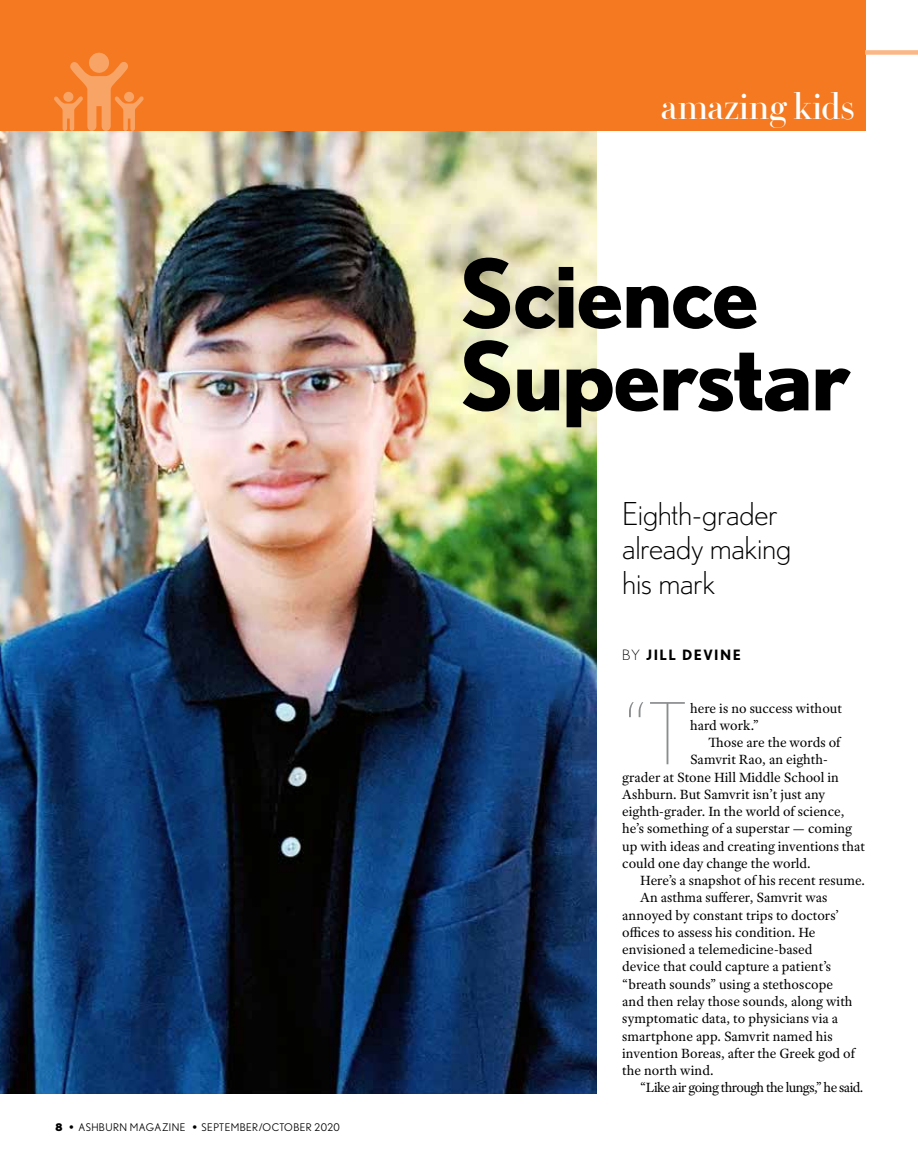
<style>
.page{position:relative;width:918px;height:1175px;background:#fff}
.page>*{position:absolute;margin:0;border:0;box-sizing:border-box;transform-origin:0 0}
.t1{font:700 94.5px/82.5px "Nobel";letter-spacing:-.02em;color:#000}
.t2{font:200 85.2px "Nobel";color:#8a8c8e}
.t3{font:36px "FB Didot M";letter-spacing:.01em;color:#fff}
.t4{font:300 31.5px/34.5px "Nobel";letter-spacing:-.01em;color:#000}
.t5{font:14.25px/17.2px "Adobe Text Pro";color:#000}
.t6{font:14.25px "Adobe Text Pro";letter-spacing:-.04em;color:#000}
.t7{font:700 14.25px "Nobel";letter-spacing:.1em;color:#000}
.t8{font:10.5px "Nobel";letter-spacing:.04em;color:#000}
.s1{font-weight:900}
.s2{font-weight:700}
.s3{font-weight:300}
</style>
<div class="page">
<img style="left:0;top:131px;width:597px;height:963px">
<div style="left:0;top:0;width:865px;height:131px;background:#f47920"></div>
<div style="left:89px;top:53px;width:20px;height:20px;background:#f9a467;border-radius:50%"></div>
<svg style="left:54px;top:62px;width:90px;height:69px"></svg>
<div style="left:865px;top:50px;width:53px;height:5px;background:#fbb785"></div>
<p class="t8" style="left:56px;top:1121px;width:286px"><span class="s1">8</span> <span class="s2">•</span> ASHBURN MAGAZINE <span class="s2">•</span> SEPTEMBER/OCTOBER 2020</p>
<h3 class="t3" style="left:661px;top:86px;width:195px">amazing kids</h3>
<h1 class="t1" style="left:459px;top:250px;width:394px">Science<br>Superstar</h1>
<h3 class="t4" style="left:622px;top:496px;width:171px">Eighth-grader already making his mark</h3>
<p class="t7" style="left:622px;top:647px;width:120px"><span class="s3">BY</span> JILL DEVINE</p>
<h2 class="t2" style="left:624px;top:686px;width:65px">“T</h2>
<p class="t5" style="left:690px;top:699px;width:153px">here is no success without hard work.”</p>
<p class="t5" style="left:708px;top:733px;width:134px">Those are the words of</p>
<p class="t5" style="left:690px;top:751px;width:139px">Samvrit Rao, an eighth-</p>
<p class="t5" style="left:622px;top:768px;width:218px">grader at Stone Hill Middle School in</p>
<p class="t5" style="left:622px;top:785px;width:205px">Ashburn. But Samvrit isn’t just any</p>
<p class="t5" style="left:622px;top:802px;width:224px">eighth-grader. In the world of science,</p>
<p class="t5" style="left:622px;top:820px;width:231px">he’s something of a superstar — coming</p>
<p class="t5" style="left:622px;top:837px;width:244px">up with ideas and creating inventions that</p>
<p class="t5" style="left:622px;top:854px;width:190px">could one day change the world.</p>
<p class="t5" style="left:640px;top:871px;width:226px">Here’s a snapshot of his recent resume.</p>
<p class="t5" style="left:640px;top:889px;width:189px">An asthma sufferer, Samvrit was</p>
<p class="t5" style="left:622px;top:906px;width:218px">annoyed by constant trips to doctors’</p>
<p class="t5" style="left:622px;top:923px;width:195px">offices to assess his condition. He</p>
<p class="t5" style="left:622px;top:940px;width:192px">envisioned a telemedicine-based</p>
<p class="t5" style="left:622px;top:958px;width:210px">device that could capture a patient’s</p>
<p class="t5" style="left:622px;top:975px;width:212px">“breath sounds” using a stethoscope</p>
<p class="t5" style="left:622px;top:992px;width:232px">and then relay those sounds, along with</p>
<p class="t5" style="left:622px;top:1009px;width:218px">symptomatic data, to physicians via a</p>
<p class="t5" style="left:622px;top:1027px;width:212px">smartphone app. Samvrit named his</p>
<p class="t5" style="left:622px;top:1044px;width:234px">invention Boreas, after the Greek god of</p>
<p class="t5" style="left:622px;top:1061px;width:93px">the north wind.</p>
<p class="t6" style="left:640px;top:1078px;width:225px">“Like air going through the lungs,” he said.</p>
</div>
